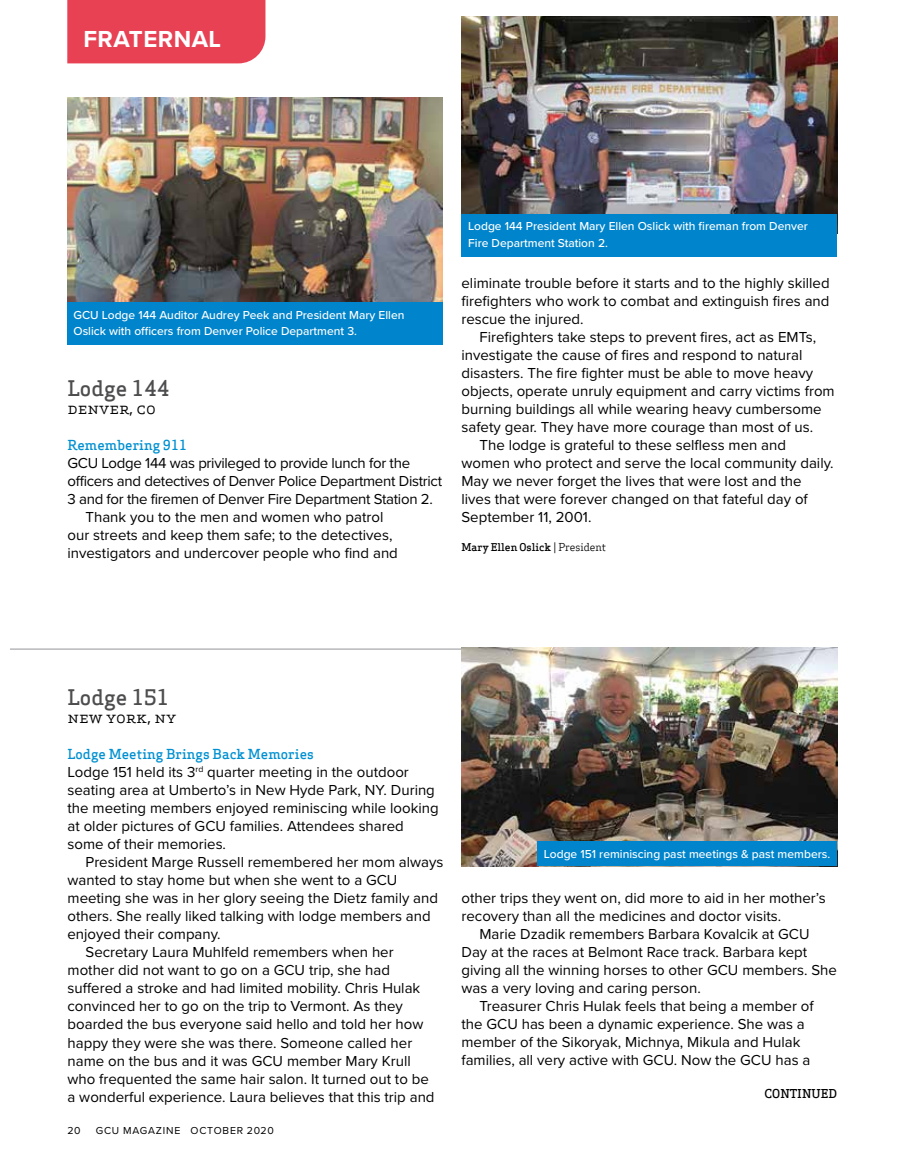
<style>
.page{position:relative;width:905px;height:1175px;background:#fff}
.page>*{position:absolute;margin:0;border:0;box-sizing:border-box;transform-origin:0 0}
.t1{font:700 24px "Proxima Nova";letter-spacing:.02em;color:#fff}
.t2{font:500 21px "Apex Serif";color:#4d4d4f}
.t3{font:16.5px "Apex Serif";color:#000}
.t4{font:15px/18px "Proxima Nova";color:#000}
.t5{font:15px "Proxima Nova";letter-spacing:-.02em;color:#000}
.t6{font:500 13.5px "Apex Serif";color:#0090d1}
.t7{font:500 12px/16.5px "Proxima Nova";color:#fff}
.t8{font:500 12px "Apex Serif";color:#000}
.t9{font:500 10.5px "Apex Serif";color:#000}
.t10{font:10.5px "Proxima Nova";letter-spacing:.075em;color:#000}
.s1{font-weight:400}
</style>
<div class="page">
<hr style="left:10px;top:648px;width:640px;height:1px;background:#939598">
<div style="left:67px;top:0;width:198px;height:63px;background:#e84154"></div>
<img style="left:67px;top:98px;width:375px;height:204px">
<img style="left:461px;top:17px;width:376px;height:197px">
<div style="left:67px;top:302px;width:375px;height:43px;background:#0084cb"></div>
<div style="left:461px;top:214px;width:376px;height:42px;background:#0084cb"></div>
<img style="left:461px;top:647px;width:376px;height:219px">
<div style="left:537px;top:841px;width:300px;height:25px;background:#0084cb"></div>
<h1 class="t1" style="left:83px;top:21px;width:139px">FRATERNAL</h1>
<p class="t7" style="left:73px;top:306px;width:332px">GCU Lodge 144 Auditor Audrey Peek and President Mary Ellen<br>Oslick with officers from Denver Police Department 3.</p>
<h2 class="t2" style="left:68px;top:372px;width:103px">Lodge 144</h2>
<p class="t3" style="left:68px;top:395px;width:88px">Denver, CO</p>
<p class="t6" style="left:68px;top:435px;width:121px">Remembering 911</p>
<p class="t5" style="left:68px;top:452px;width:344px">GCU Lodge 144 was privileged to provide lunch for the</p>
<p class="t5" style="left:68px;top:470px;width:376px">officers and detectives of Denver Police Department District</p>
<p class="t5" style="left:68px;top:488px;width:367px">3 and for the firemen of Denver Fire Department Station 2.</p>
<p class="t4" style="left:86px;top:507px;width:299px">Thank you to the men and women who patrol</p>
<p class="t4" style="left:68px;top:525px;width:326px">our streets and keep them safe; to the detectives,</p>
<p class="t4" style="left:68px;top:543px;width:332px">investigators and undercover people who find and</p>
<p class="t7" style="left:468px;top:217px;width:341px">Lodge 144 President Mary Ellen Oslick with fireman from Denver<br>Fire Department Station 2.</p>
<p class="t4" style="left:461px;top:273px;width:369px;text-align:justify">eliminate trouble before it starts and to the highly skilled firefighters who work to combat and extinguish fires and rescue the injured.</p>
<p class="t4" style="left:479px;top:327px;width:338px">Firefighters take steps to prevent fires, act as EMTs,</p>
<p class="t4" style="left:461px;top:345px;width:342px">investigate the cause of fires and respond to natural</p>
<p class="t4" style="left:461px;top:363px;width:353px">disasters. The fire fighter must be able to move heavy</p>
<p class="t4" style="left:461px;top:381px;width:375px">objects, operate unruly equipment and carry victims from</p>
<p class="t4" style="left:461px;top:399px;width:362px">burning buildings all while wearing heavy cumbersome</p>
<p class="t4" style="left:461px;top:417px;width:353px">safety gear. They have more courage than most of us.</p>
<p class="t4" style="left:479px;top:435px;width:308px">The lodge is grateful to these selfless men and</p>
<p class="t4" style="left:461px;top:453px;width:373px">women who protect and serve the local community daily.</p>
<p class="t4" style="left:461px;top:471px;width:342px">May we never forget the lives that were lost and the</p>
<p class="t4" style="left:461px;top:489px;width:348px">lives that were forever changed on that fateful day of</p>
<p class="t4" style="left:461px;top:507px;width:131px">September 11, 2001.</p>
<p class="t9" style="left:461px;top:539px;width:146px">Mary Ellen Oslick <span class="s1">| President</span></p>
<h2 class="t2" style="left:68px;top:681px;width:103px">Lodge 151</h2>
<p class="t3" style="left:68px;top:704px;width:99px">New York, NY</p>
<p class="t6" style="left:68px;top:744px;width:248px">Lodge Meeting Brings Back Memories</p>
<p class="t4" style="left:68px;top:762px;width:372px">Lodge 151 held its 3<sup>rd</sup> quarter meeting in the outdoor seating area at Umberto’s in New Hyde Park, NY. During the meeting members enjoyed reminiscing while looking at older pictures of GCU families. Attendees shared some of their memories.</p>
<p class="t4" style="left:86px;top:852px;width:359px">President Marge Russell remembered her mom always</p>
<p class="t4" style="left:68px;top:870px;width:331px">wanted to stay home but when she went to a GCU</p>
<p class="t4" style="left:68px;top:888px;width:372px">meeting she was in her glory seeing the Dietz family and</p>
<p class="t4" style="left:68px;top:906px;width:364px">others. She really liked talking with lodge members and</p>
<p class="t4" style="left:68px;top:924px;width:155px">enjoyed their company.</p>
<p class="t4" style="left:86px;top:942px;width:309px">Secretary Laura Muhlfeld remembers when her</p>
<p class="t4" style="left:68px;top:960px;width:324px">mother did not want to go on a GCU trip, she had</p>
<p class="t4" style="left:68px;top:978px;width:354px">suffered a stroke and had limited mobility. Chris Hulak</p>
<p class="t4" style="left:68px;top:996px;width:337px">convinced her to go on the trip to Vermont. As they</p>
<p class="t4" style="left:68px;top:1014px;width:357px">boarded the bus everyone said hello and told her how</p>
<p class="t4" style="left:68px;top:1032px;width:346px">happy they were she was there. Someone called her</p>
<p class="t4" style="left:68px;top:1050px;width:345px">name on the bus and it was GCU member Mary Krull</p>
<p class="t4" style="left:68px;top:1068px;width:363px">who frequented the same hair salon. It turned out to be</p>
<p class="t4" style="left:68px;top:1086px;width:368px">a wonderful experience. Laura believes that this trip and</p>
<p class="t10" style="left:68px;top:1123px;width:15px">20</p>
<p class="t10" style="left:96px;top:1123px;width:179px">GCU MAGAZINE OCTOBER 2020</p>
<p class="t7" style="left:544px;top:845px;width:288px">Lodge 151 reminiscing past meetings &amp; past members.</p>
<p class="t4" style="left:461px;top:888px;width:366px">other trips they went on, did more to aid in her mother’s recovery than all the medicines and doctor visits.</p>
<p class="t4" style="left:479px;top:924px;width:331px">Marie Dzadik remembers Barbara Kovalcik at GCU</p>
<p class="t4" style="left:461px;top:942px;width:347px">Day at the races at Belmont Race track. Barbara kept</p>
<p class="t4" style="left:461px;top:960px;width:377px">giving all the winning horses to other GCU members. She</p>
<p class="t4" style="left:461px;top:978px;width:241px">was a very loving and caring person.</p>
<p class="t4" style="left:479px;top:996px;width:336px">Treasurer Chris Hulak feels that being a member of</p>
<p class="t4" style="left:461px;top:1014px;width:345px">the GCU has been a dynamic experience. She was a</p>
<p class="t4" style="left:461px;top:1032px;width:340px">member of the Sikoryak, Michnya, Mikula and Hulak</p>
<p class="t4" style="left:461px;top:1050px;width:350px">families, all very active with GCU. Now the GCU has a</p>
<p class="t8" style="left:764px;top:1084px;width:74px">CONTINUED</p>
</div>
